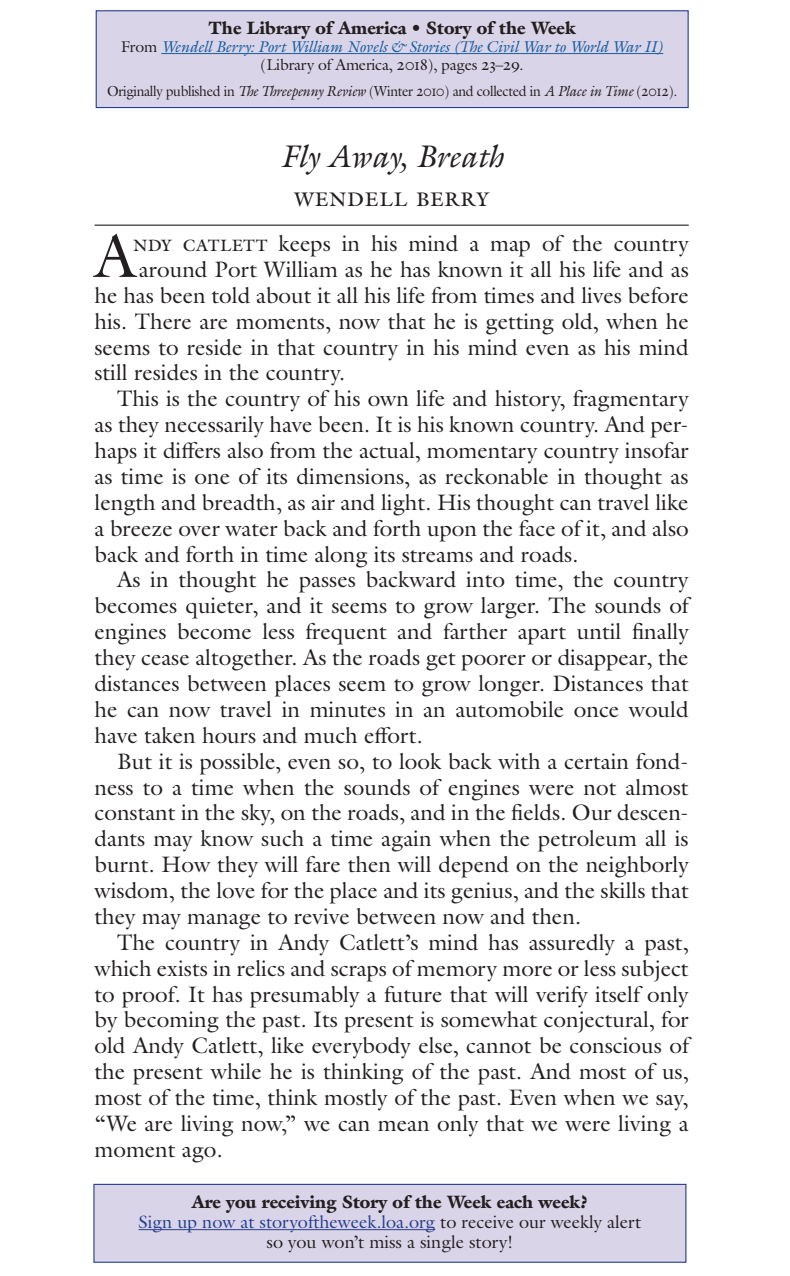
<style>
.page{position:relative;width:790px;height:1276px;background:#fff}
.page>*{position:absolute;margin:0;border:0;box-sizing:border-box;transform-origin:0 0}
.co{font:60.52px "Galliard Pro";color:#231f20}
.ct{font:italic 31.5px "Galliard Pro";color:#231f20}
.t1{font:27px "Galliard Pro";letter-spacing:.035em;color:#231f20}
.t{font:22.5px/25.9px "Galliard Pro";color:#231f20;text-align:justify}
.co-2{font:22.5px "Galliard Pro";color:#231f20}
.t2{font:18px/20.2px "Galliard Pro";color:#231f20;text-align:center}
.t3{font:900 18px "Galliard Pro";color:#231f20}
.t4{font:italic 15.75px/18px "Galliard Pro";letter-spacing:-.015em;color:#175d9e;text-align:center}
.t5{font:14.62px "Galliard Pro";letter-spacing:-.025em;color:#231f20;scale:.95 1}
.s1{font-style:normal;color:#231f20}
.s2{font-style:italic}
.s3{color:#253f8e}
</style>
<div class="page">
<hr style="left:94px;top:225px;width:594px;height:1px;background:#231f20">
<div style="left:94px;top:1184px;width:592px;height:78px;background:#dad4e9"></div>
<hr style="left:139px;top:1229px;width:296px;height:1px;background:#253f8e">
<div style="left:93px;top:1184px;width:593px;height:79px;border:1px solid #253f8e"></div>
<div style="left:96px;top:11px;width:592px;height:97px;background:#dad4e9"></div>
<hr style="left:161px;top:53px;width:502px;height:1px;background:#175d9e">
<div style="left:96px;top:10px;width:592px;height:98px;border:1px solid #253f8e"></div>
<p class="t3" style="left:208px;top:16px;width:369px">The Library of America • Story of the Week</p>
<p class="t4" style="left:121px;top:37px;width:544px"><span class="s1">From</span> Wendell Berry: Port William Novels &amp; Stories (The Civil War to World War II) <span class="s1">(Library of America, 2018), pages 23–29.</span></p>
<p class="t5" style="left:107px;top:81px;width:602px">Originally published in <span class="s2">The Threepenny Review</span> (Winter 2010) and collected in <span class="s2">A Place in Time</span> (2012).</p>
<p class="ct" style="left:280px;top:136px;width:224px">Fly Away, Breath</p>
<p class="t1" style="left:294px;top:179px;width:38px">wendell</p>
<p class="t1" style="left:416px;top:179px;width:74px">berry</p>
<p class="co" style="left:94px;top:216px;width:33px">A</p>
<p class="co-2" style="left:133px;top:228px;width:557px">NDY CATLETT keeps in his mind a map of the country</p>
<p class="co-2" style="left:139px;top:254px;width:551px">around Port William as he has known it all his life and as</p>
<p class="co-2" style="left:94px;top:280px;width:595px">he has been told about it all his life from times and lives before</p>
<p class="co-2" style="left:94px;top:306px;width:596px">his. There are moments, now that he is getting old, when he</p>
<p class="co-2" style="left:94px;top:332px;width:595px">seems to reside in that country in his mind even as his mind</p>
<p class="co-2" style="left:94px;top:358px;width:252px">still resides in the country.</p>
<p class="t" style="left:94px;top:385px;width:596px;text-indent:22px">This is the country of his own life and history, fragmentary as they necessarily have been. It is his known country. And per&shy;haps it differs also from the actual, momentary country insofar as time is one of its dimensions, as reckonable in thought as length and breadth, as air and light. His thought can travel like a breeze over water back and forth upon the face of it, and also back and forth in time along its streams and roads.</p>
<p class="t" style="left:94px;top:566px;width:596px;text-indent:22px">As in thought he passes backward into time, the country becomes quieter, and it seems to grow larger. The sounds of engines become less frequent and farther apart until finally they cease altogether. As the roads get poorer or disappear, the distances between places seem to grow longer. Distances that he can now travel in minutes in an automobile once would have taken hours and much effort.</p>
<p class="t" style="left:94px;top:747px;width:596px;text-indent:22px">But it is possible, even so, to look back with a certain fond&shy;ness to a time when the sounds of engines were not almost constant in the sky, on the roads, and in the fields. Our descen&shy;dants may know such a time again when the petroleum all is burnt. How they will fare then will depend on the neighborly wisdom, the love for the place and its genius, and the skills that they may manage to revive between now and then.</p>
<p class="t" style="left:94px;top:929px;width:596px;text-indent:22px">The country in Andy Catlett’s mind has assuredly a past, which exists in relics and scraps of memory more or less subject to proof. It has presumably a future that will verify itself only by becoming the past. Its present is somewhat conjectural, for old Andy Catlett, like everybody else, cannot be conscious of the present while he is thinking of the past. And most of us, most of the time, think mostly of the past. Even when we say, “We are living now,” we can mean only that we were living a moment ago.</p>
<p class="t3" style="left:192px;top:1189px;width:398px">Are you receiving Story of the Week each week?</p>
<p class="t2" style="left:139px;top:1211px;width:504px"><span class="s3">Sign up now at storyoftheweek.loa.org</span> to receive our weekly alert so you won’t miss a single story!</p>
</div>
